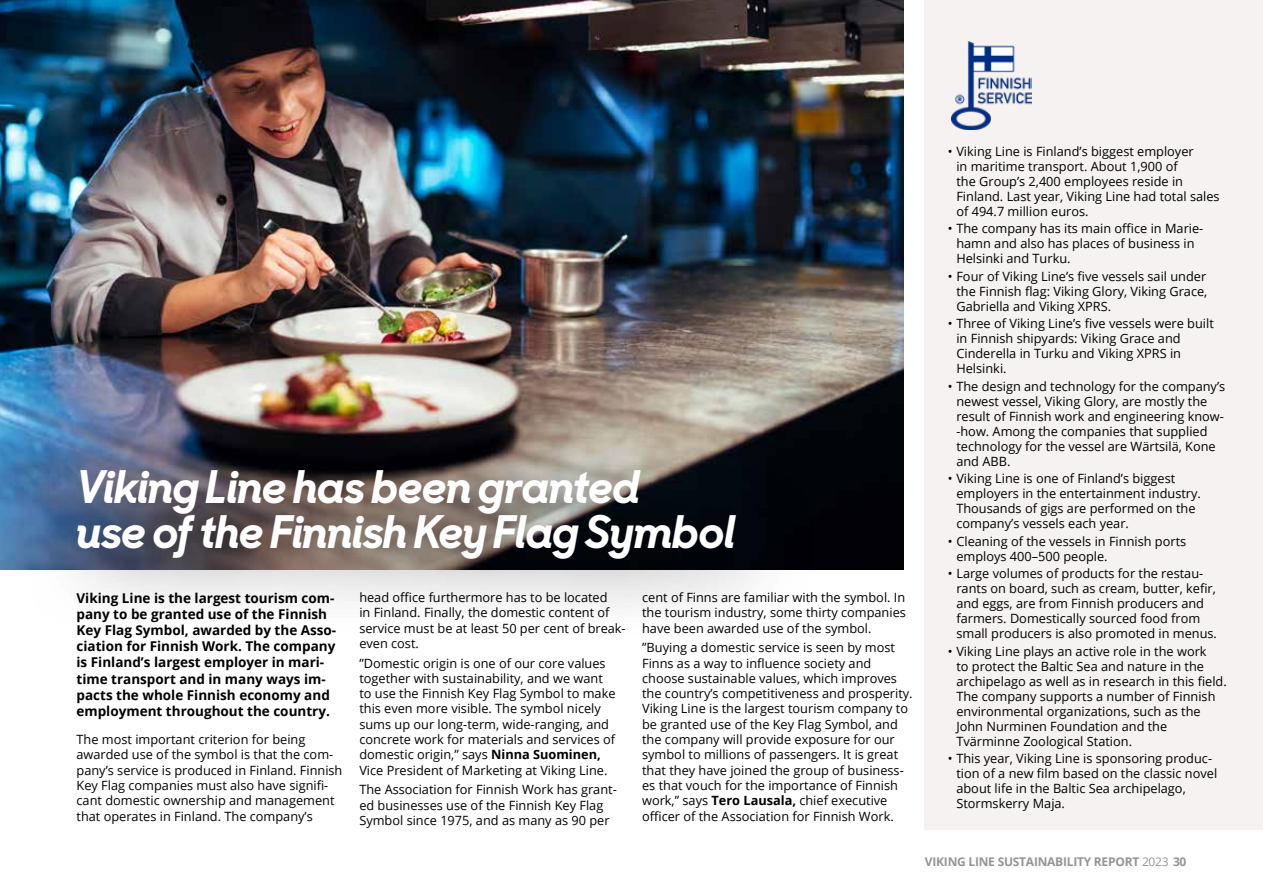
<style>
.page{position:relative;width:1263px;height:893px;background:#fff}
.page>*{position:absolute;margin:0;border:0;box-sizing:border-box;transform-origin:0 0}
.t1{font:45px/45px "Sharp Sans Display No 1 Boldltalic";color:#fff}
.t2{font:700 13.5px/16.2px "Open Sans";color:#000}
.t3{font:12.75px/15px "Open Sans";color:#000}
.t4{font:700 12px "Open Sans";letter-spacing:-.02em;color:#969595}
.s1{font-weight:700}
.s2{font-weight:400}
</style>
<div class="page">
<div style="left:925px;top:0;width:338px;height:829px;background:#f5f2f1"></div>
<img style="left:0;top:0;width:904px;height:570px">
<div style="left:24px;top:416px;width:791px;height:222px;background:#000;opacity:.75"></div>
<img style="left:952px;top:41px;width:80px;height:89px">
<h1 class="t1" style="left:77px;top:465px;width:660px">Viking Line has been granted<br>use of the Finnish Key Flag Symbol</h1>
<p class="t3" style="left:359px;top:589px;width:268px">head office furthermore has to be located<br>in Finland. Finally, the domestic content of service must be at least 50 per cent of break&shy;even cost.</p>
<p class="t3" style="left:359px;top:655px;width:258px">”Domestic origin is one of our core values together with sustainability, and we want to use the Finnish Key Flag Symbol to make this even more visible. The symbol nicely sums up our long-term, wide-ranging, and concrete work for materials and services of domestic origin,” says <span class="s1">Ninna Suominen, </span>Vice President of Marketing at Viking Line.</p>
<p class="t3" style="left:359px;top:782px;width:259px">The Association for Finnish Work has grant&shy;ed businesses use of the Finnish Key Flag<br>Symbol since 1975, and as many as 90 per</p>
<p class="t3" style="left:642px;top:589px;width:265px;text-align:justify">cent of Finns are familiar with the symbol. In the tourism industry, some thirty companies have been awarded use of the symbol.</p>
<p class="t3" style="left:642px;top:640px;width:272px">”Buying a domestic service is seen by most Finns as a way to influence society and choose sustainable values, which improves the country’s competitiveness and prosperity.<br>Viking Line is the largest tourism company to be granted use of the Key Flag Symbol, and the company will provide exposure for our symbol to millions of passengers. It is great that they have joined the group of business&shy;es that vouch for the importance of Finnish work,” says <span class="s1">Tero Lausala,</span> chief executive officer of the Association for Finnish Work.</p>
<p class="t2" style="left:77px;top:589px;width:261px">Viking Line is the largest tourism com&shy;pany to be granted use of the Finnish Key Flag Symbol, awarded by the Asso&shy;ciation for Finnish Work. The company is Finland’s largest employer in mari&shy;time transport and in many ways im&shy;pacts the whole Finnish economy and employment throughout the country.</p>
<p class="t3" style="left:77px;top:731px;width:267px">The most important criterion for being awarded use of the symbol is that the com&shy;pany’s service is produced in Finland. Finnish Key Flag companies must also have signifi&shy;cant domestic ownership and management that operates in Finland. The company’s</p>
<p class="t3" style="left:956px;top:143px;width:265px;text-indent:-9px">• Viking Line is Finland’s biggest employer<br>in maritime transport. About 1,900 of<br>the Group’s 2,400 employees reside in Finland. Last year, Viking Line had total sales of 494.7 million euros.</p>
<p class="t3" style="left:956px;top:221px;width:248px;text-indent:-9px">• The company has its main office in Marie&shy;hamn and also has places of business in<br>Helsinki and Turku.</p>
<p class="t3" style="left:956px;top:268px;width:252px;text-align:justify;text-indent:-9px">• Four of Viking Line’s five vessels sail under the Finnish flag: Viking Glory, Viking Grace, Gabriella and Viking XPRS.</p>
<p class="t3" style="left:956px;top:316px;width:259px;text-indent:-9px">• Three of Viking Line’s five vessels were built in Finnish shipyards: Viking Grace and Cinderella in Turku and Viking XPRS in Helsinki.</p>
<p class="t3" style="left:956px;top:378px;width:270px;text-indent:-9px">• The design and technology for the company’s newest vessel, Viking Glory, are mostly the result of Finnish work and engineering know--how. Among the companies that supplied technology for the vessel are Wärtsilä, Kone and ABB.</p>
<p class="t3" style="left:956px;top:471px;width:246px;text-indent:-9px">• Viking Line is one of Finland’s biggest employers in the entertainment industry.<br>Thousands of gigs are performed on the company’s vessels each year.</p>
<p class="t3" style="left:956px;top:533px;width:231px;text-indent:-9px">• Cleaning of the vessels in Finnish ports employs 400–500 people.</p>
<p class="t3" style="left:956px;top:566px;width:262px;text-indent:-9px">• Large volumes of products for the restau&shy;rants on board, such as cream, butter, kefir, and eggs, are from Finnish producers and farmers. Domestically sourced food from small producers is also promoted in menus.</p>
<p class="t3" style="left:956px;top:643px;width:272px;text-indent:-9px">• Viking Line plays an active role in the work<br>to protect the Baltic Sea and nature in the archipelago as well as in research in this field.<br>The company supports a number of Finnish environmental organizations, such as the John Nurminen Foundation and the Tvärminne Zoological Station.</p>
<p class="t3" style="left:956px;top:751px;width:262px;text-indent:-9px">• This year, Viking Line is sponsoring produc&shy;tion of a new film based on the classic novel about life in the Baltic Sea archipelago, Stormskerry Maja.</p>
<p class="t4" style="left:925px;top:853px;width:263px">VIKING LINE SUSTAINABILITY REPORT <span class="s2">2023</span> 30</p>
</div>
